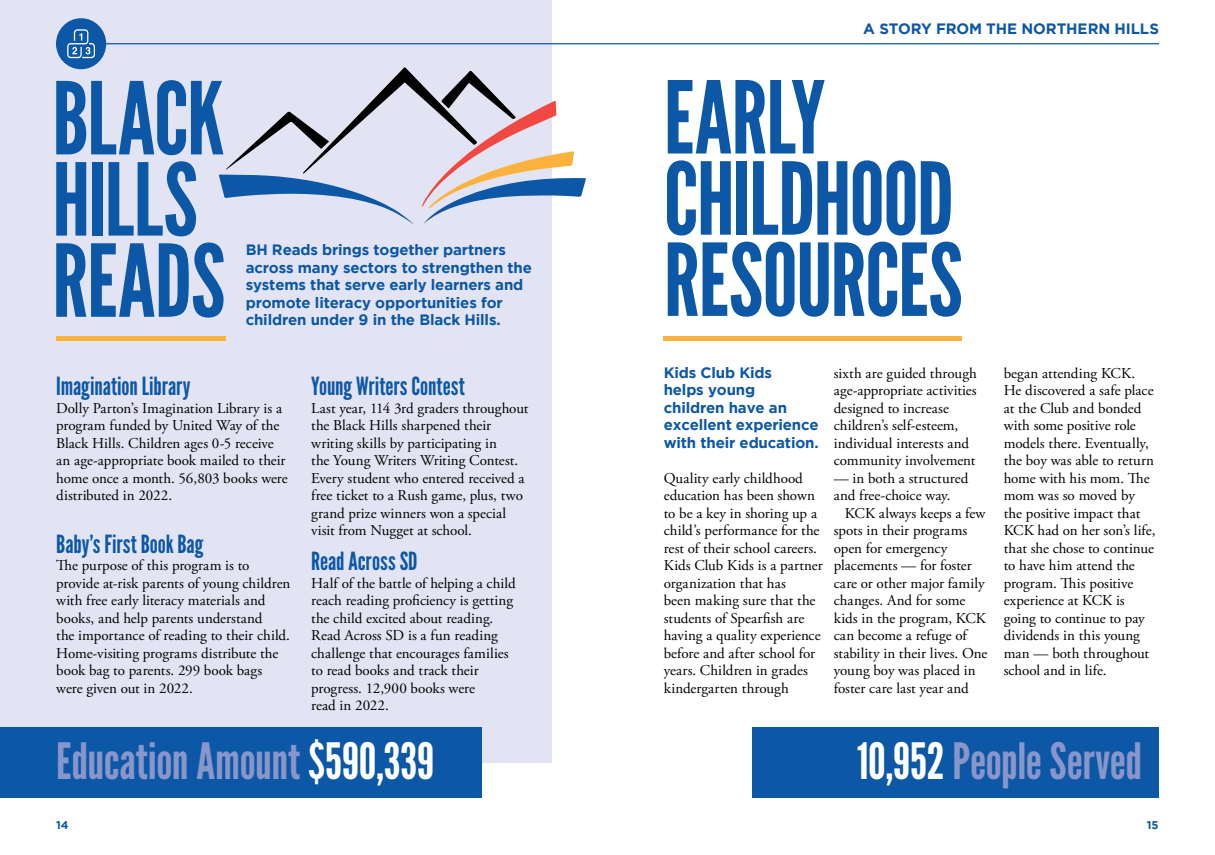
<style>
.page{position:relative;width:1215px;height:855px;background:#fff}
.page>*{position:absolute;margin:0;border:0;box-sizing:border-box;transform-origin:0 0}
.t1{font:100px/81.2px "League Gothic";letter-spacing:-.015em;color:#0c57a6}
.t2{font:50px "League Gothic";letter-spacing:-.005em;color:#8896ca}
.t3{font:25px "League Gothic";color:#0c57a6}
.t4{font:15px/17.5px "Adobe Garamond Pro";color:#000}
.t5{font:700 15px/17.5px "Gotham";letter-spacing:-.01em;color:#0c57a6}
.t6{font:700 11.25px "Gotham";color:#0c57a6}
.s1{color:#fff}
</style>
<div class="page">
<div style="left:0;top:0;width:551px;height:762px;background:#e2e4f3"></div>
<svg style="left:219px;top:67px;width:367px;height:158px"></svg>
<hr style="left:56px;top:43px;width:1103px;height:1px;background:#0c57a6">
<div style="left:752px;top:727px;width:407px;height:71px;background:#0c57a6"></div>
<div style="left:0;top:727px;width:481px;height:71px;background:#0c57a6"></div>
<div style="left:56px;top:336px;width:170px;height:5px;background:#fcb23d"></div>
<div style="left:664px;top:336px;width:298px;height:5px;background:#fcb23d"></div>
<div style="left:56px;top:18px;width:50px;height:51px;background:#0c57a6;border-radius:50%"></div>
<svg style="left:67px;top:29px;width:28px;height:29px"></svg>
<h1 class="t1" style="left:52px;top:79px;width:175px">BLACK<br>HILLS<br>READS</h1>
<p class="t5" style="left:246px;top:241px;width:288px">BH Reads brings together partners across many sectors to strengthen the systems that serve early learners and promote literacy opportunities for children under 9 in the Black Hills.</p>
<h3 class="t3" style="left:56px;top:371px;width:136px">Imagination Library</h3>
<h3 class="t3" style="left:311px;top:371px;width:155px">Young Writers Contest</h3>
<p class="t4" style="left:311px;top:400px;width:219px">Last year, 114 3rd graders throughout the Black Hills sharpened their writing skills by participating in<br>the Young Writers Writing Contest.<br>Every student who entered received a free ticket to a Rush game, plus, two grand prize winners won a special visit from Nugget at school.</p>
<p class="t4" style="left:56px;top:400px;width:233px">Dolly Parton’s Imagination Library is a program funded by United Way of the Black Hills. Children ages 0-5 receive an age-appropriate book mailed to their home once a month. 56,803 books were distributed in 2022.</p>
<h3 class="t3" style="left:56px;top:529px;width:149px">Baby’s First Book Bag</h3>
<h3 class="t3" style="left:311px;top:546px;width:108px">Read Across SD</h3>
<p class="t4" style="left:56px;top:557px;width:236px">The purpose of this program is to provide at-risk parents of young children with free early literacy materials and books, and help parents understand<br>the importance of reading to their child.<br>Home-visiting programs distribute the book bag to parents. 299 book bags were given out in 2022.</p>
<p class="t4" style="left:311px;top:575px;width:206px">Half of the battle of helping a child reach reading proficiency is getting the child excited about reading.<br>Read Across SD is a fun reading challenge that encourages families to read books and track their progress. 12,900 books were<br>read in 2022.</p>
<p class="t5" style="left:863px;top:20px;width:297px">A STORY FROM THE NORTHERN HILLS</p>
<h1 class="t1" style="left:664px;top:78px;width:301px">EARLY<br>CHILDHOOD<br>RESOURCES</h1>
<p class="t5" style="left:664px;top:363px;width:157px">Kids Club Kids<br>helps young children have an excellent experience with their education.</p>
<p class="t4" style="left:664px;top:470px;width:160px">Quality early childhood education has been shown to be a key in shoring up a child’s performance for the rest of their school careers.<br>Kids Club Kids is a partner organization that has<br>been making sure that the students of Spearfish are having a quality experience before and after school for years. Children in grades kindergarten through</p>
<p class="t4" style="left:834px;top:365px;width:145px">sixth are guided through age-appropriate activities designed to increase children’s self-esteem, individual interests and community involvement</p>
<p class="t4" style="left:834px;top:470px;width:136px">— in both a structured and free-choice way.</p>
<p class="t4" style="left:834px;top:505px;width:155px;text-indent:11px">KCK always keeps a few spots in their programs open for emergency placements — for foster care or other major family changes. And for some kids in the program, KCK can become a refuge of stability in their lives. One young boy was placed in foster care last year and</p>
<p class="t4" style="left:1004px;top:365px;width:153px">began attending KCK.<br>He discovered a safe place at the Club and bonded with some positive role models there. Eventually, the boy was able to return home with his mom. The mom was so moved by the positive impact that<br>KCK had on her son’s life, that she chose to continue to have him attend the program. This positive experience at KCK is going to continue to pay dividends in this young man — both throughout school and in life.</p>
<h2 class="t2" style="left:56px;top:731px;width:379px">Education Amount <span class="s1">$590,339</span></h2>
<h2 class="t2" style="left:857px;top:731px;width:287px"><span class="s1">10,952</span> People Served</h2>
<p class="t6" style="left:56px;top:819px;width:14px">14</p>
<p class="t6" style="left:1147px;top:819px;width:13px">15</p>
</div>
